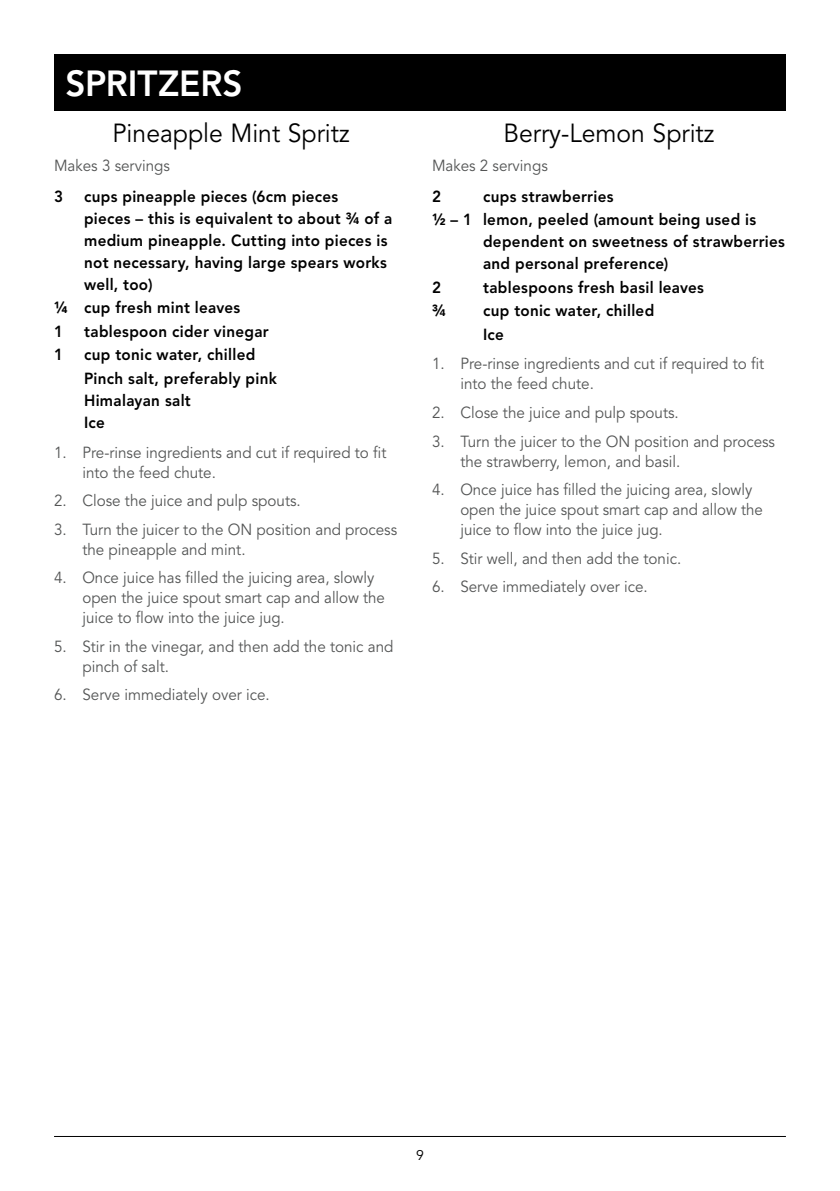
<style>
.page{position:relative;width:840px;height:1191px;background:#fff}
.page>*{position:absolute;margin:0;border:0;box-sizing:border-box;transform-origin:0 0}
.t1{font:800 36px "Avenir LT Std";letter-spacing:-.005em;color:#fff}
.t2{font:26px "Avenir LT Std";color:#000;scale:.95 1}
.t3{font:16px/20px "Avenir LT Std";color:#545555;scale:.95 1}
.t4{font:800 16px/22.4px "Avenir LT Std";letter-spacing:.02em;color:#000;scale:.95 1}
.t5{font:14px "Avenir LT Std";color:#000}
</style>
<div class="page">
<hr style="left:54px;top:1136px;width:731px;height:1px;background:#000">
<div style="left:54px;top:54px;width:731px;height:57px;background:#000"></div>
<h1 class="t1" style="left:65px;top:62px;width:178px">SPRITZERS</h1>
<h2 class="t2" style="left:112px;top:118px;width:251px">Pineapple Mint Spritz</h2>
<p class="t3" style="left:54px;top:156px;width:123px">Makes 3 servings</p>
<p class="t4" style="left:54px;top:185px;width:11px">3</p>
<p class="t4" style="left:84px;top:185px;width:269px">cups pineapple pieces (6cm pieces</p>
<p class="t4" style="left:84px;top:207px;width:326px">pieces – this is equivalent to about ¾ of a</p>
<p class="t4" style="left:84px;top:229px;width:320px">medium pineapple. Cutting into pieces is</p>
<p class="t4" style="left:84px;top:251px;width:320px">not necessary, having large spears works</p>
<p class="t4" style="left:84px;top:273px;width:73px">well, too)</p>
<p class="t4" style="left:54px;top:296px;width:197px">¼ cup fresh mint leaves</p>
<p class="t4" style="left:54px;top:320px;width:11px">1</p>
<p class="t4" style="left:84px;top:320px;width:196px">tablespoon cider vinegar</p>
<p class="t4" style="left:54px;top:343px;width:11px">1</p>
<p class="t4" style="left:84px;top:343px;width:204px">cup tonic water, chilled<br>Pinch salt, preferably pink<br>Himalayan salt<br>Ice</p>
<p class="t3" style="left:82px;top:442px;width:321px;text-indent:-28px">1. Pre-rinse ingredients and cut if required to fit into the feed chute.</p>
<p class="t3" style="left:54px;top:491px;width:261px">2. Close the juice and pulp spouts.</p>
<p class="t3" style="left:82px;top:519px;width:332px;text-indent:-28px">3. Turn the juicer to the ON position and process the pineapple and mint.</p>
<p class="t3" style="left:82px;top:568px;width:320px;text-indent:-28px">4. Once juice has filled the juicing area, slowly open the juice spout smart cap and allow the juice to flow into the juice jug.</p>
<p class="t3" style="left:82px;top:636px;width:329px;text-indent:-28px">5. Stir in the vinegar, and then add the tonic and pinch of salt.</p>
<p class="t3" style="left:54px;top:685px;width:228px">6. Serve immediately over ice.</p>
<h2 class="t2" style="left:503px;top:118px;width:223px">Berry-Lemon Spritz</h2>
<p class="t3" style="left:432px;top:156px;width:123px">Makes 2 servings</p>
<p class="t4" style="left:432px;top:185px;width:11px">2</p>
<p class="t4" style="left:483px;top:185px;width:139px">cups strawberries</p>
<p class="t4" style="left:432px;top:208px;width:342px">½ – 1 lemon, peeled (amount being used is</p>
<p class="t4" style="left:483px;top:230px;width:319px">dependent on sweetness of strawberries</p>
<p class="t4" style="left:483px;top:252px;width:196px">and personal preference)</p>
<p class="t4" style="left:432px;top:276px;width:11px">2</p>
<p class="t4" style="left:483px;top:276px;width:234px">tablespoons fresh basil leaves</p>
<p class="t4" style="left:432px;top:299px;width:16px">¾</p>
<p class="t4" style="left:483px;top:299px;width:181px;line-height:23.4px">cup tonic water, chilled<br>Ice</p>
<p class="t3" style="left:460px;top:354px;width:321px;text-indent:-28px">1. Pre-rinse ingredients and cut if required to fit into the feed chute.</p>
<p class="t3" style="left:432px;top:403px;width:261px">2. Close the juice and pulp spouts.</p>
<p class="t3" style="left:460px;top:431px;width:332px;text-indent:-28px">3. Turn the juicer to the ON position and process the strawberry, lemon, and basil.</p>
<p class="t3" style="left:460px;top:480px;width:320px;text-indent:-28px">4. Once juice has filled the juicing area, slowly open the juice spout smart cap and allow the juice to flow into the juice jug.</p>
<p class="t3" style="left:432px;top:548px;width:264px">5. Stir well, and then add the tonic.</p>
<p class="t3" style="left:432px;top:577px;width:228px">6. Serve immediately over ice.</p>
<p class="t5" style="left:416px;top:1146px;width:9px">9</p>
</div>
